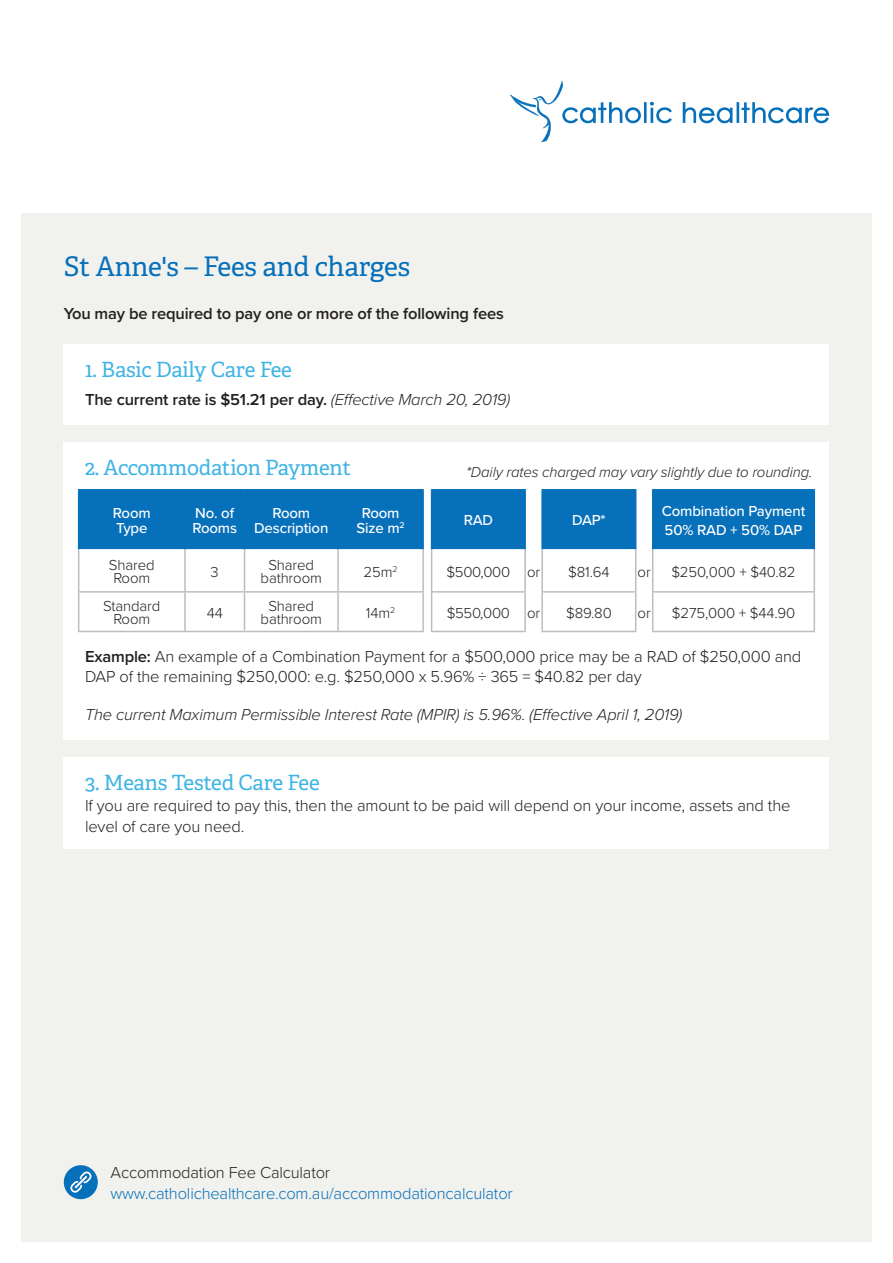
<style>
.page{position:relative;width:893px;height:1263px;background:#fff}
.page>*{position:absolute;margin:0;border:0;box-sizing:border-box;transform-origin:0 0}
.Body_Copy{font:27px "Adelle PE";letter-spacing:-.01em;color:#0770ba}
.Header_L3_Aqua_Bold{font:21px "Adelle PE";letter-spacing:-.015em;color:#3fb4e4}
.Section_Header{font:300 16.5px/21px "Proxima Nova";letter-spacing:-.01em;color:#231f20}
.Section_Header-2{font:600 16.5px "Proxima Nova";letter-spacing:-.01em;color:#231f20}
.Section_Header-3{font:italic 300 16.5px "Proxima Nova";letter-spacing:-.01em;color:#231f20}
.Body_Copy_11_14{font:300 16.5px "Proxima Nova";letter-spacing:-.01em;color:#0770ba}
.Body_Copy_11_14-2{font:300 16.5px "Proxima Nova";letter-spacing:-.01em;color:#231f20}
.Body_Copy-2{font:300 15px/13.5px "Proxima Nova";letter-spacing:-.01em;color:#231f20;text-align:center}
.Section_Header-4{font:500 15px/15px "Proxima Nova";letter-spacing:-.01em;color:#fff}
.Body_Copy-3{font:italic 300 15px "Proxima Nova";letter-spacing:-.01em;color:#231f20}
.Section_Header-5{font:300 15px "Proxima Nova";letter-spacing:-.01em;color:#231f20}
.s1{font-weight:300;font-style:italic}
.s2{font-weight:600}
</style>
<div class="page">
<div style="left:21px;top:213px;width:851px;height:1029px;background:#f1f1ee"></div>
<svg style="left:510px;top:81px;width:162px;height:61px"></svg>
<svg style="left:683px;top:102px;width:146px;height:21px"></svg>
<div style="left:64px;top:1165px;width:34px;height:34px;background:#0770ba;border-radius:50%"></div>
<svg style="left:70px;top:1171px;width:21px;height:21px"></svg>
<div style="left:64px;top:344px;width:765px;height:81px;background:#fff"></div>
<div style="left:64px;top:757px;width:765px;height:91px;background:#fff"></div>
<div style="left:64px;top:442px;width:765px;height:298px;background:#fff"></div>
<div style="left:79px;top:490px;width:735px;height:59px;background:#0770ba"></div>
<svg style="left:79px;top:549px;width:735px;height:82px"></svg>
<hr style="left:78px;top:549px;width:1px;height:42px;background:#bcbdc0">
<hr style="left:184px;top:549px;width:2px;height:42px;background:#bcbdc0">
<hr style="left:244px;top:549px;width:1px;height:42px;background:#bcbdc0">
<hr style="left:337px;top:549px;width:2px;height:42px;background:#bcbdc0">
<hr style="left:422px;top:549px;width:2px;height:42px;background:#bcbdc0">
<hr style="left:78px;top:591px;width:107px;height:2px;background:#bcbdc0">
<hr style="left:78px;top:593px;width:1px;height:38px;background:#bcbdc0">
<hr style="left:185px;top:591px;width:59px;height:2px;background:#bcbdc0">
<hr style="left:184px;top:593px;width:2px;height:38px;background:#bcbdc0">
<hr style="left:244px;top:591px;width:94px;height:2px;background:#bcbdc0">
<hr style="left:244px;top:593px;width:1px;height:38px;background:#bcbdc0">
<hr style="left:338px;top:591px;width:86px;height:2px;background:#bcbdc0">
<hr style="left:337px;top:593px;width:2px;height:38px;background:#bcbdc0">
<hr style="left:422px;top:593px;width:2px;height:38px;background:#bcbdc0">
<hr style="left:78px;top:631px;width:107px;height:1px;background:#bcbdc0">
<hr style="left:185px;top:631px;width:59px;height:1px;background:#bcbdc0">
<hr style="left:244px;top:631px;width:94px;height:1px;background:#bcbdc0">
<hr style="left:338px;top:631px;width:86px;height:1px;background:#bcbdc0">
<hr style="left:541px;top:549px;width:2px;height:42px;background:#bcbdc0">
<hr style="left:635px;top:549px;width:1px;height:42px;background:#bcbdc0">
<hr style="left:541px;top:591px;width:95px;height:2px;background:#bcbdc0">
<hr style="left:541px;top:593px;width:2px;height:38px;background:#bcbdc0">
<hr style="left:635px;top:593px;width:1px;height:38px;background:#bcbdc0">
<hr style="left:541px;top:631px;width:95px;height:1px;background:#bcbdc0">
<hr style="left:431px;top:549px;width:1px;height:42px;background:#bcbdc0">
<hr style="left:524px;top:549px;width:2px;height:42px;background:#bcbdc0">
<hr style="left:431px;top:591px;width:95px;height:2px;background:#bcbdc0">
<hr style="left:431px;top:593px;width:1px;height:38px;background:#bcbdc0">
<hr style="left:524px;top:593px;width:2px;height:38px;background:#bcbdc0">
<hr style="left:431px;top:631px;width:95px;height:1px;background:#bcbdc0">
<hr style="left:652px;top:549px;width:1px;height:42px;background:#bcbdc0">
<hr style="left:814px;top:549px;width:1px;height:42px;background:#bcbdc0">
<hr style="left:652px;top:591px;width:163px;height:2px;background:#bcbdc0">
<hr style="left:652px;top:593px;width:1px;height:38px;background:#bcbdc0">
<hr style="left:814px;top:593px;width:1px;height:38px;background:#bcbdc0">
<hr style="left:652px;top:631px;width:163px;height:1px;background:#bcbdc0">
<hr style="left:78px;top:490px;width:1px;height:59px;background:#0770ba">
<hr style="left:78px;top:489px;width:107px;height:1px;background:#0770ba">
<hr style="left:184px;top:490px;width:2px;height:59px;background:#0770ba">
<hr style="left:185px;top:489px;width:59px;height:1px;background:#0770ba">
<hr style="left:244px;top:489px;width:94px;height:1px;background:#0770ba">
<hr style="left:338px;top:489px;width:86px;height:1px;background:#0770ba">
<hr style="left:244px;top:490px;width:1px;height:59px;background:#0770ba">
<hr style="left:337px;top:490px;width:2px;height:59px;background:#0770ba">
<hr style="left:422px;top:490px;width:2px;height:59px;background:#0770ba">
<hr style="left:431px;top:489px;width:95px;height:1px;background:#0770ba">
<hr style="left:541px;top:489px;width:95px;height:1px;background:#0770ba">
<hr style="left:652px;top:489px;width:163px;height:1px;background:#0770ba">
<hr style="left:652px;top:490px;width:1px;height:59px;background:#0770ba">
<hr style="left:814px;top:490px;width:1px;height:59px;background:#0770ba">
<hr style="left:541px;top:490px;width:2px;height:59px;background:#0770ba">
<hr style="left:635px;top:490px;width:1px;height:59px;background:#0770ba">
<hr style="left:431px;top:490px;width:1px;height:59px;background:#0770ba">
<hr style="left:524px;top:490px;width:2px;height:59px;background:#0770ba">
<p class="Body_Copy" style="left:64px;top:246px;width:348px">St Anne's – Fees and charges</p>
<p class="Section_Header-2" style="left:64px;top:301px;width:442px">You may be required to pay one or more of the following fees</p>
<p class="Header_L3_Aqua_Bold" style="left:85px;top:355px;width:208px">1. Basic Daily Care Fee</p>
<p class="Section_Header-2" style="left:85px;top:388px;width:427px">The current rate is $51.21 per day. <span class="s1">(Effective March 20, 2019)</span></p>
<p class="Header_L3_Aqua_Bold" style="left:85px;top:452px;width:268px">2. Accommodation Payment</p>
<p class="Body_Copy-3" style="left:466px;top:461px;width:348px">*Daily rates charged may vary slightly due to rounding.</p>
<p class="Section_Header-4" style="left:113px;top:505px;width:39px">Room</p>
<p class="Section_Header-4" style="left:116px;top:520px;width:33px">Type</p>
<p class="Section_Header-4" style="left:192px;top:505px;width:46px">No. of<br>Rooms</p>
<p class="Section_Header-4" style="left:254px;top:505px;width:76px;text-align:center">Room<br>Description</p>
<p class="Section_Header-4" style="left:356px;top:505px;width:50px;text-align:center">Room<br>Size m<sup>2</sup></p>
<p class="Section_Header-4" style="left:464px;top:512px;width:31px">RAD</p>
<p class="Section_Header-4" style="left:572px;top:512px;width:35px">DAP*</p>
<p class="Section_Header-4" style="left:662px;top:500px;width:145px;line-height:19.5px">Combination Payment<br>50% RAD + 50% DAP</p>
<p class="Body_Copy-2" style="left:109px;top:557px;width:47px;text-align:left">Shared<br>Room</p>
<p class="Body_Copy-2" style="left:211px;top:564px;width:10px">3</p>
<p class="Body_Copy-2" style="left:261px;top:557px;width:63px">Shared bathroom</p>
<p class="Body_Copy-2" style="left:364px;top:564px;width:35px">25m<sup>2</sup></p>
<p class="Body_Copy-2" style="left:446px;top:564px;width:65px">$500,000</p>
<p class="Body_Copy-2" style="left:527px;top:564px;width:15px">or</p>
<p class="Body_Copy-2" style="left:568px;top:564px;width:43px">$81.64</p>
<p class="Body_Copy-2" style="left:638px;top:564px;width:15px">or</p>
<p class="Section_Header-5" style="left:671px;top:560px;width:126px">$250,000 + $40.82</p>
<p class="Body_Copy-2" style="left:103px;top:598px;width:59px">Standard<br>Room</p>
<p class="Body_Copy-2" style="left:207px;top:605px;width:18px">44</p>
<p class="Body_Copy-2" style="left:261px;top:598px;width:63px">Shared bathroom</p>
<p class="Body_Copy-2" style="left:366px;top:605px;width:31px">14m<sup>2</sup></p>
<p class="Body_Copy-2" style="left:447px;top:605px;width:65px">$550,000</p>
<p class="Body_Copy-2" style="left:527px;top:605px;width:15px">or</p>
<p class="Body_Copy-2" style="left:566px;top:605px;width:47px">$89.80</p>
<p class="Section_Header-5" style="left:638px;top:601px;width:15px">or</p>
<p class="Section_Header-5" style="left:672px;top:601px;width:125px">$275,000 + $44.90</p>
<p class="Section_Header" style="left:85px;top:646px;width:718px;line-height:19.5px"><span class="s2">Example:</span> An example of a Combination Payment for a $500,000 price may be a RAD of $250,000 and<br>DAP of the remaining $250,000: e.g. $250,000 x 5.96% ÷ 365 = $40.82 per day</p>
<p class="Section_Header-3" style="left:85px;top:702px;width:599px">The current Maximum Permissible Interest Rate (MPIR) is 5.96%. (Effective April 1, 2019)</p>
<p class="Header_L3_Aqua_Bold" style="left:85px;top:767px;width:236px">3. Means Tested Care Fee</p>
<p class="Section_Header" style="left:85px;top:794px;width:707px">If you are required to pay this, then the amount to be paid will depend on your income, assets and the level of care you need.</p>
<p class="Body_Copy_11_14-2" style="left:111px;top:1160px;width:221px">Accommodation Fee Calculator</p>
<p class="Body_Copy_11_14" style="left:111px;top:1181px;width:404px">www.catholichealthcare.com.au/accommodationcalculator</p>
</div>
